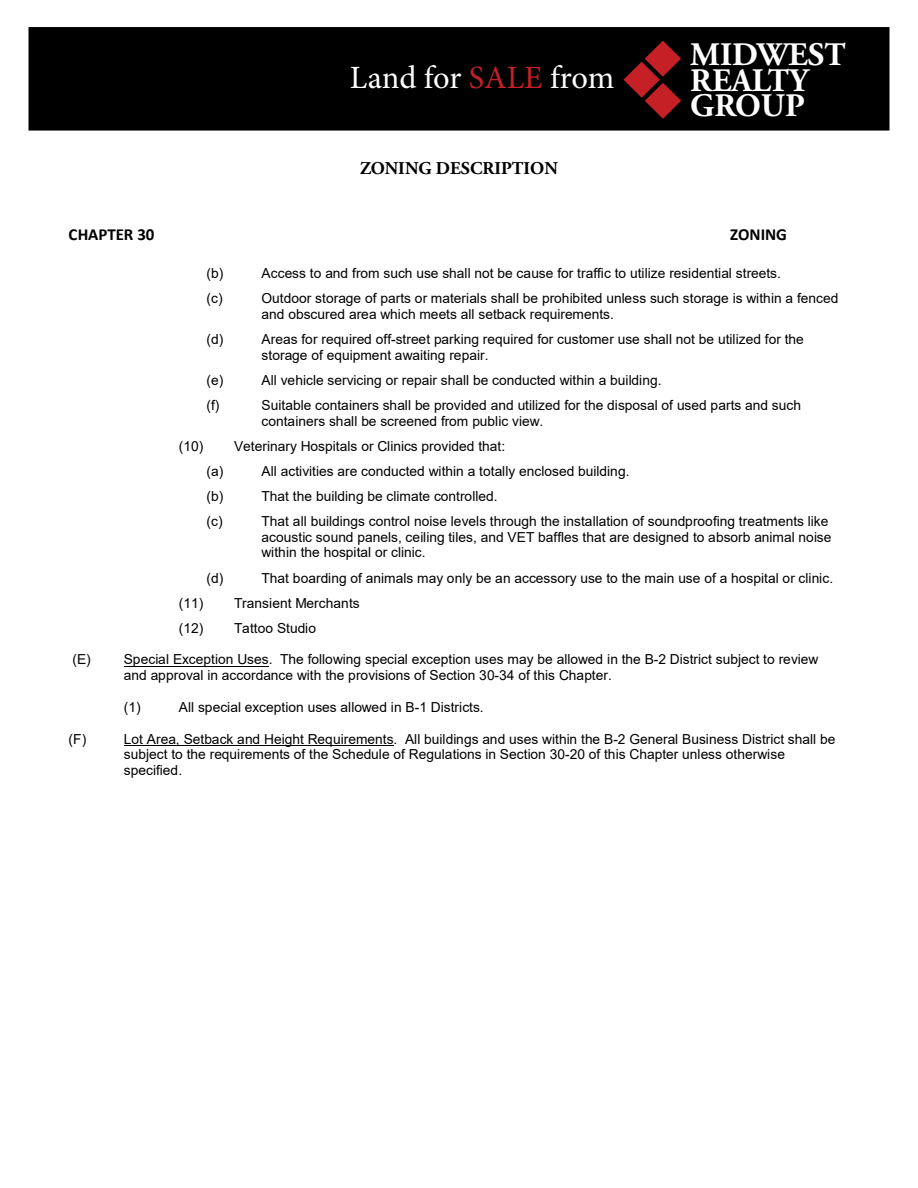
<style>
.page{position:relative;width:918px;height:1188px;background:#fff}
.page>*{position:absolute;margin:0;border:0;box-sizing:border-box;transform-origin:0 0}
.t1{font:700 32.85px/25.7px "Adobe Garamond Pro";color:#fff}
.t2{font:32.55px "Minion Pro";color:#fff}
.t3{font:700 18px "Adobe Garamond Pro";color:#000}
.t4{font:700 16.95px "Calibri";color:#000}
.t5{font:13.8px/15.8px "Arial";letter-spacing:.005em;color:#000}
.s1{color:#c52026}
</style>
<div class="page">
<div style="left:28px;top:27px;width:862px;height:104px;background:#000;border:2px solid #000"></div>
<svg style="left:623px;top:41px;width:58px;height:78px"></svg>
<hr style="left:124px;top:666px;width:145px;height:1px;background:#000">
<hr style="left:124px;top:745px;width:270px;height:1px;background:#000">
<h2 class="t2" style="left:350px;top:56px;width:266px">Land for <span class="s1">SALE</span> from</h2>
<h3 class="t3" style="left:360px;top:158px;width:199px">ZONING DESCRIPTION</h3>
<h1 class="t1" style="left:690px;top:42px;width:157px">MIDWEST<br>REALTY<br>GROUP</h1>
<p class="t4" style="left:69px;top:224px;width:87px">CHAPTER 30</p>
<p class="t4" style="left:730px;top:224px;width:58px">ZONING</p>
<p class="t5" style="left:206px;top:265px;width:18px">(b)</p>
<p class="t5" style="left:262px;top:265px;width:521px">Access to and from such use shall not be cause for traffic to utilize residential streets.</p>
<p class="t5" style="left:206px;top:290px;width:18px">(c)</p>
<p class="t5" style="left:262px;top:290px;width:579px">Outdoor storage of parts or materials shall be prohibited unless such storage is within a fenced and obscured area which meets all setback requirements.</p>
<p class="t5" style="left:206px;top:331px;width:18px">(d)</p>
<p class="t5" style="left:262px;top:331px;width:544px">Areas for required off-street parking required for customer use shall not be utilized for the storage of equipment awaiting repair.</p>
<p class="t5" style="left:206px;top:372px;width:18px">(e)</p>
<p class="t5" style="left:262px;top:372px;width:402px">All vehicle servicing or repair shall be conducted within a building.</p>
<p class="t5" style="left:206px;top:397px;width:15px">(f)</p>
<p class="t5" style="left:262px;top:397px;width:541px">Suitable containers shall be provided and utilized for the disposal of used parts and such containers shall be screened from public view.</p>
<p class="t5" style="left:206px;top:433px;width:300px;line-height:25px;text-indent:-28px">(10) Veterinary Hospitals or Clinics provided that: (a)</p>
<p class="t5" style="left:262px;top:463px;width:370px">All activities are conducted within a totally enclosed building.</p>
<p class="t5" style="left:206px;top:488px;width:18px">(b)</p>
<p class="t5" style="left:262px;top:488px;width:238px">That the building be climate controlled.</p>
<p class="t5" style="left:206px;top:513px;width:18px">(c)</p>
<p class="t5" style="left:262px;top:513px;width:572px">That all buildings control noise levels through the installation of soundproofing treatments like acoustic sound panels, ceiling tiles, and VET baffles that are designed to absorb animal noise within the hospital or clinic.</p>
<p class="t5" style="left:206px;top:570px;width:18px">(d)</p>
<p class="t5" style="left:179px;top:565px;width:656px;line-height:25px;text-indent:83px">That boarding of animals may only be an accessory use to the main use of a hospital or clinic. (11) Transient Merchants<br>(12) Tattoo Studio</p>
<p class="t5" style="left:124px;top:652px;width:696px;text-indent:-51px">(E) Special Exception Uses. The following special exception uses may be allowed in the B-2 District subject to review and approval in accordance with the provisions of Section 30-34 of this Chapter.</p>
<p class="t5" style="left:124px;top:699px;width:18px">(1)</p>
<p class="t5" style="left:179px;top:699px;width:306px">All special exception uses allowed in B-1 Districts.</p>
<p class="t5" style="left:69px;top:731px;width:19px">(F)</p>
<p class="t5" style="left:124px;top:731px;width:713px">Lot Area, Setback and Height Requirements. All buildings and uses within the B-2 General Business District shall be subject to the requirements of the Schedule of Regulations in Section 30-20 of this Chapter unless otherwise specified.</p>
</div>
